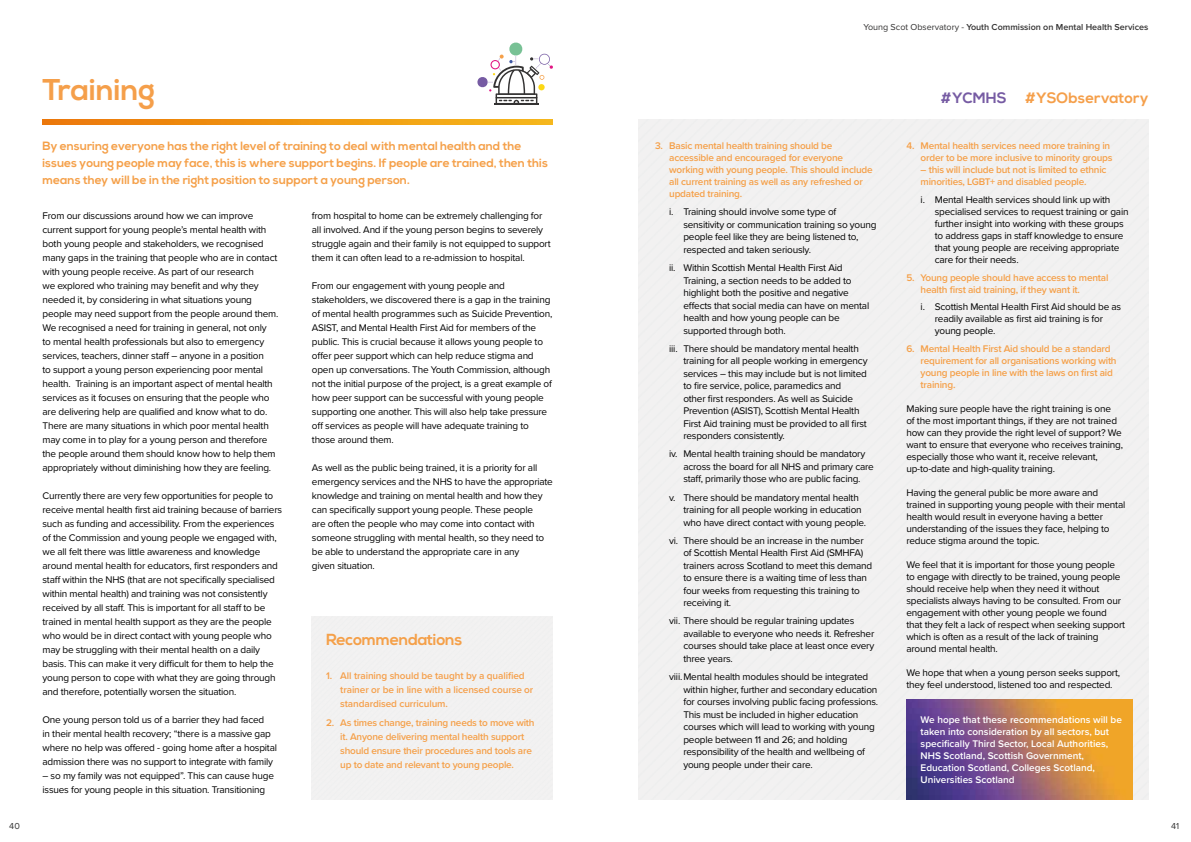
<style>
.page{position:relative;width:1191px;height:842px;background:#fff}
.page>*{position:absolute;margin:0;border:0;box-sizing:border-box;transform-origin:0 0}
.t1{font:700 30px "Nexa";color:#f59f4a}
.t2{font:700 16px "Nexa";letter-spacing:-.02em;color:#f5a049}
.t3{font:700 15px "Nexa";color:#f59f4a}
.t4{font:700 15px "Nexa";color:#765ba3}
.t5{font:700 12px/17px "Nexa";color:#f5a049}
.t6{font:10px/14px "Proxima Nova";letter-spacing:-.02em;color:#000}
.t7{font:600 10px/12px "Proxima Nova";letter-spacing:-.02em;color:#f5a049}
.t8{font:600 10px/12px "Proxima Nova";color:#fff}
.t9{font:600 10px/14px "Proxima Nova";letter-spacing:-.01em;color:#f59f4a}
.t10{font:600 9px "Proxima Nova";color:#333232}
.t11{font:9px "Proxima Nova";color:#333}
.s1{font-weight:400}
</style>
<div class="page">
<div style="left:638px;top:119px;width:510px;height:680px;background:#f2f1f1"></div>
<img style="left:43px;top:119px;width:510px;height:6px">
<svg style="left:477px;top:42px;width:76px;height:62px"></svg>
<img style="left:906px;top:699px;width:226px;height:100px">
<h1 class="t1" style="left:43px;top:73px;width:114px">Training</h1>
<p class="t5" style="left:43px;top:138px;width:507px">By ensuring everyone has the right level of training to deal with mental health and the issues young people may face, this is where support begins. If people are trained, then this means they will be in the right position to support a young person.</p>
<p class="t6" style="left:43px;top:208px;width:237px">From our discussions around how we can improve current support for young people’s mental health with both young people and stakeholders, we recognised many gaps in the training that people who are in contact with young people receive. As part of our research<br>we explored who training may benefit and why they needed it, by considering in what situations young people may need support from the people around them.<br>We recognised a need for training in general, not only<br>to mental health professionals but also to emergency services, teachers, dinner staff – anyone in a position<br>to support a young person experiencing poor mental health. Training is an important aspect of mental health services as it focuses on ensuring that the people who are delivering help are qualified and know what to do.<br>There are many situations in which poor mental health may come in to play for a young person and therefore the people around them should know how to help them appropriately without diminishing how they are feeling.</p>
<p class="t6" style="left:43px;top:488px;width:241px">Currently there are very few opportunities for people to receive mental health first aid training because of barriers such as funding and accessibility. From the experiences of the Commission and young people we engaged with, we all felt there was little awareness and knowledge around mental health for educators, first responders and staff within the NHS (that are not specifically specialised within mental health) and training was not consistently received by all staff. This is important for all staff to be trained in mental health support as they are the people who would be in direct contact with young people who may be struggling with their mental health on a daily basis. This can make it very difficult for them to help the young person to cope with what they are going through and therefore, potentially worsen the situation.</p>
<p class="t6" style="left:43px;top:712px;width:236px">One young person told us of a barrier they had faced<br>in their mental health recovery; “there is a massive gap where no help was offered - going home after a hospital admission there was no support to integrate with family</p>
<p class="t6" style="left:43px;top:768px;width:233px">– so my family was not equipped”. This can cause huge issues for young people in this situation. Transitioning</p>
<p class="t6" style="left:312px;top:208px;width:240px">from hospital to home can be extremely challenging for all involved. And if the young person begins to severely struggle again and their family is not equipped to support them it can often lead to a re-admission to hospital.</p>
<p class="t6" style="left:312px;top:278px;width:242px">From our engagement with young people and stakeholders, we discovered there is a gap in the training of mental health programmes such as Suicide Prevention, ASIST, and Mental Health First Aid for members of the public. This is crucial because it allows young people to offer peer support which can help reduce stigma and open up conversations. The Youth Commission, although not the initial purpose of the project, is a great example of how peer support can be successful with young people supporting one another. This will also help take pressure off services as people will have adequate training to those around them.</p>
<p class="t6" style="left:312px;top:460px;width:242px">As well as the public being trained, it is a priority for all emergency services and the NHS to have the appropriate knowledge and training on mental health and how they can specifically support young people. These people<br>are often the people who may come into contact with someone struggling with mental health, so they need to be able to understand the appropriate care in any<br>given situation.</p>
<h2 class="t2" style="left:326px;top:630px;width:138px">Recommendations</h2>
<p class="t9" style="left:340px;top:668px;width:195px;text-indent:-14px">1. All training should be taught by a qualified trainer or be in line with a licensed course or standardised curriculum.</p>
<p class="t7" style="left:340px;top:715px;width:196px;line-height:14px;text-indent:-14px">2. As times change, training needs to move with it. Anyone delivering mental health support should ensure their procedures and tools are up to date and relevant to young people.</p>
<p class="t10" style="left:863px;top:20px;width:286px"><span class="s1">Young Scot Observatory -</span> Youth Commission on Mental Health Services</p>
<p class="t7" style="left:669px;top:140px;width:205px;text-indent:-14px">3. Basic mental health training should be accessible and encouraged for everyone working with young people. This should include all current training as well as any refreshed or updated training.</p>
<p class="t6" style="left:683px;top:205px;width:195px;line-height:12.5px;text-indent:-14px">i. Training should involve some type of sensitivity or communication training so young people feel like they are being listened to, respected and taken seriously.</p>
<p class="t6" style="left:683px;top:261px;width:187px;line-height:12.5px;text-indent:-14px">ii. Within Scottish Mental Health First Aid Training, a section needs to be added to highlight both the positive and negative effects that social media can have on mental health and how young people can be supported through both.</p>
<p class="t6" style="left:683px;top:342px;width:186px;line-height:12.5px;text-indent:-14px">iii. There should be mandatory mental health training for all people working in emergency services – this may include but is not limited to fire service, police, paramedics and<br>other first responders. As well as Suicide Prevention (ASIST), Scottish Mental Health First Aid training must be provided to all first responders consistently.</p>
<p class="t6" style="left:683px;top:447px;width:192px;line-height:12.5px;text-indent:-14px">iv. Mental health training should be mandatory across the board for all NHS and primary care staff, primarily those who are public facing.</p>
<p class="t6" style="left:683px;top:490px;width:184px;line-height:12.5px;text-indent:-14px">v. There should be mandatory mental health training for all people working in education who have direct contact with young people.</p>
<p class="t6" style="left:683px;top:534px;width:190px;line-height:12.5px;text-indent:-14px">vi. There should be an increase in the number of Scottish Mental Health First Aid (SMHFA) trainers across Scotland to meet this demand to ensure there is a waiting time of less than four weeks from requesting this training to receiving it.</p>
<p class="t6" style="left:683px;top:614px;width:192px;line-height:12.5px;text-indent:-14px">vii. There should be regular training updates available to everyone who needs it. Refresher courses should take place at least once every three years.</p>
<p class="t6" style="left:683px;top:670px;width:196px;line-height:12.5px;text-indent:-14px">viii.Mental health modules should be integrated within higher, further and secondary education for courses involving public facing professions.<br>This must be included in higher education courses which will lead to working with young people between 11 and 26; and holding responsibility of the health and wellbeing of young people under their care.</p>
<h3 class="t4" style="left:941px;top:89px;width:67px">#YCMHS</h3>
<h3 class="t3" style="left:1025px;top:89px;width:124px">#YSObservatory</h3>
<p class="t7" style="left:906px;top:140px;width:208px;text-align:right">4. Mental health services need more training in order to be more inclusive to minority groups</p>
<p class="t7" style="left:920px;top:164px;width:187px">– this will include but not is limited to ethnic minorities, LGBT+ and disabled people.</p>
<p class="t6" style="left:934px;top:193px;width:195px;line-height:12px;text-indent:-14px">i. Mental Health services should link up with specialised services to request training or gain further insight into working with these groups to address gaps in staff knowledge to ensure that young people are receiving appropriate care for their needs.</p>
<p class="t7" style="left:920px;top:271px;width:189px;text-indent:-14px">5. Young people should have access to mental health first aid training, if they want it.</p>
<p class="t6" style="left:934px;top:300px;width:188px;line-height:12px;text-indent:-14px">i. Scottish Mental Health First Aid should be as readily available as first aid training is for young people.</p>
<p class="t7" style="left:920px;top:342px;width:197px;text-indent:-14px">6. Mental Health First Aid should be a standard requirement for all organisations working with young people in line with the laws on first aid training.</p>
<p class="t6" style="left:906px;top:402px;width:218px;line-height:12px">Making sure people have the right training is one<br>of the most important things, if they are not trained how can they provide the right level of support? We want to ensure that everyone who receives training, especially those who want it, receive relevant, up-to-date and high-quality training.</p>
<p class="t6" style="left:906px;top:486px;width:220px;line-height:12px">Having the general public be more aware and trained in supporting young people with their mental health would result in everyone having a better understanding of the issues they face, helping to reduce stigma around the topic.</p>
<p class="t6" style="left:906px;top:558px;width:220px;line-height:12px">We feel that it is important for those young people to engage with directly to be trained, young people should receive help when they need it without specialists always having to be consulted. From our engagement with other young people we found that they felt a lack of respect when seeking support which is often as a result of the lack of training around mental health.</p>
<p class="t6" style="left:906px;top:666px;width:215px;line-height:12px">We hope that when a young person seeks support, they feel understood, listened too and respected.</p>
<p class="t8" style="left:920px;top:714px;width:203px">We hope that these recommendations will be taken into consideration by all sectors, but specifically Third Sector, Local Authorities, NHS Scotland, Scottish Government, Education Scotland, Colleges Scotland, Universities Scotland</p>
<p class="t11" style="left:9px;top:819px;width:12px">40</p>
<p class="t11" style="left:1171px;top:819px;width:10px">41</p>
</div>
